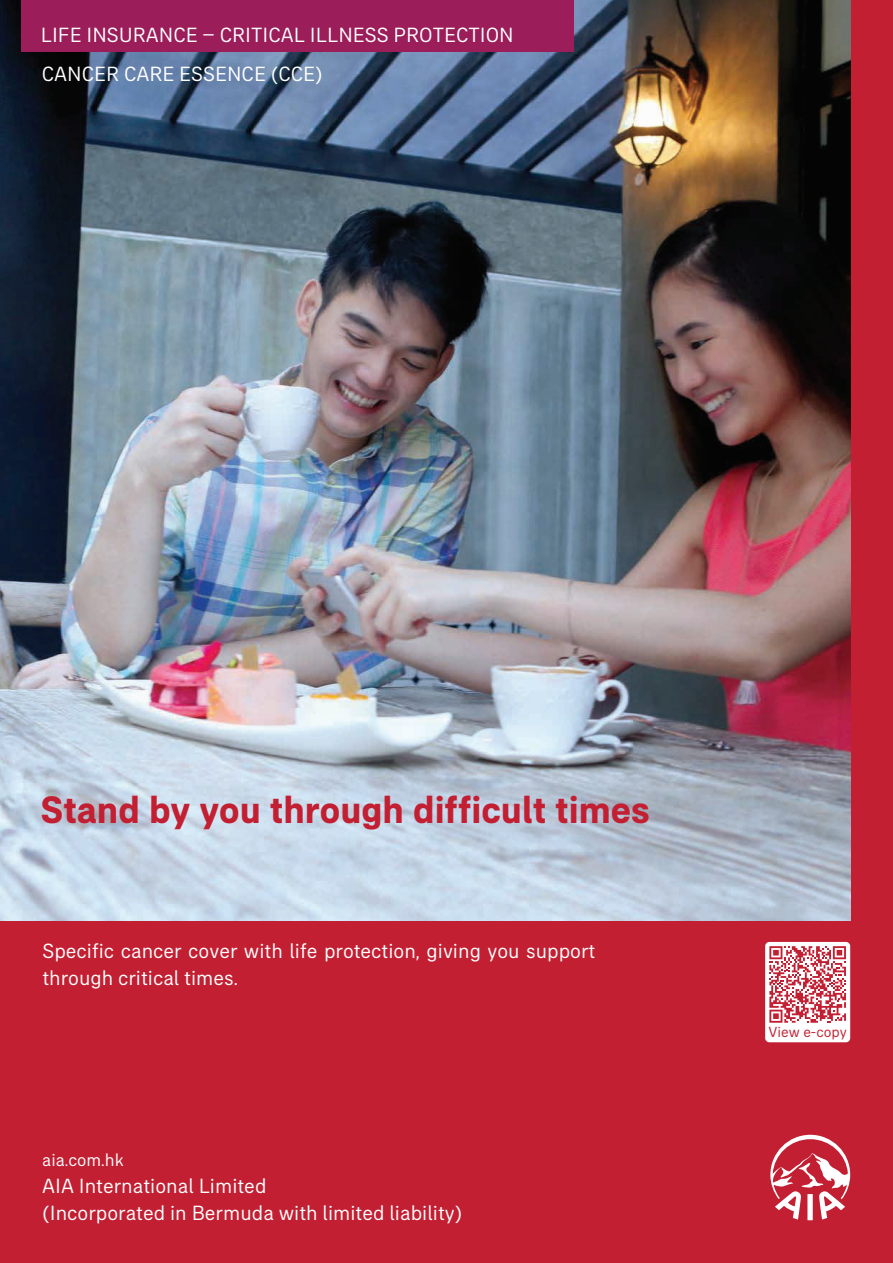
<style>
.page{position:relative;width:893px;height:1263px;background:#c31f32}
.page>*{position:absolute;margin:0;border:0;box-sizing:border-box;transform-origin:0 0}
.t1{font:700 39px "AIA Everest";color:#c31f32}
.t2{font:21px/27px "AIA Everest";color:#fff}
.t3{font:18px "AIA Everest";color:#fff}
.t4{font:15px "AIA Everest";color:#c31f32}
</style>
<div class="page">
<img style="left:0;top:0;width:850px;height:921px">
<div style="left:21px;top:0;width:553px;height:51px;background:#9b1d5a"></div>
<svg style="left:770px;top:1135px;width:80px;height:85px"></svg>
<div style="left:765px;top:942px;width:85px;height:100px;background:#fff;border-radius:4px"></div>
<svg style="left:769px;top:946px;width:77px;height:77px"></svg>
<p class="t2" style="left:41px;top:21px;width:474px">LIFE INSURANCE – CRITICAL ILLNESS PROTECTION</p>
<p class="t2" style="left:42px;top:60px;width:282px">CANCER CARE ESSENCE (CCE)</p>
<h1 class="t1" style="left:41px;top:787px;width:610px">Stand by you through difficult times</h1>
<p class="t2" style="left:42px;top:937px;width:554px">Specific cancer cover with life protection, giving you support through critical times.</p>
<p class="t3" style="left:42px;top:1150px;width:83px">aia.com.hk</p>
<p class="t2" style="left:42px;top:1172px;width:422px">AIA International Limited<br>(Incorporated in Bermuda with limited liability)</p>
<p class="t4" style="left:768px;top:1023px;width:80px">View e-copy</p>
</div>
